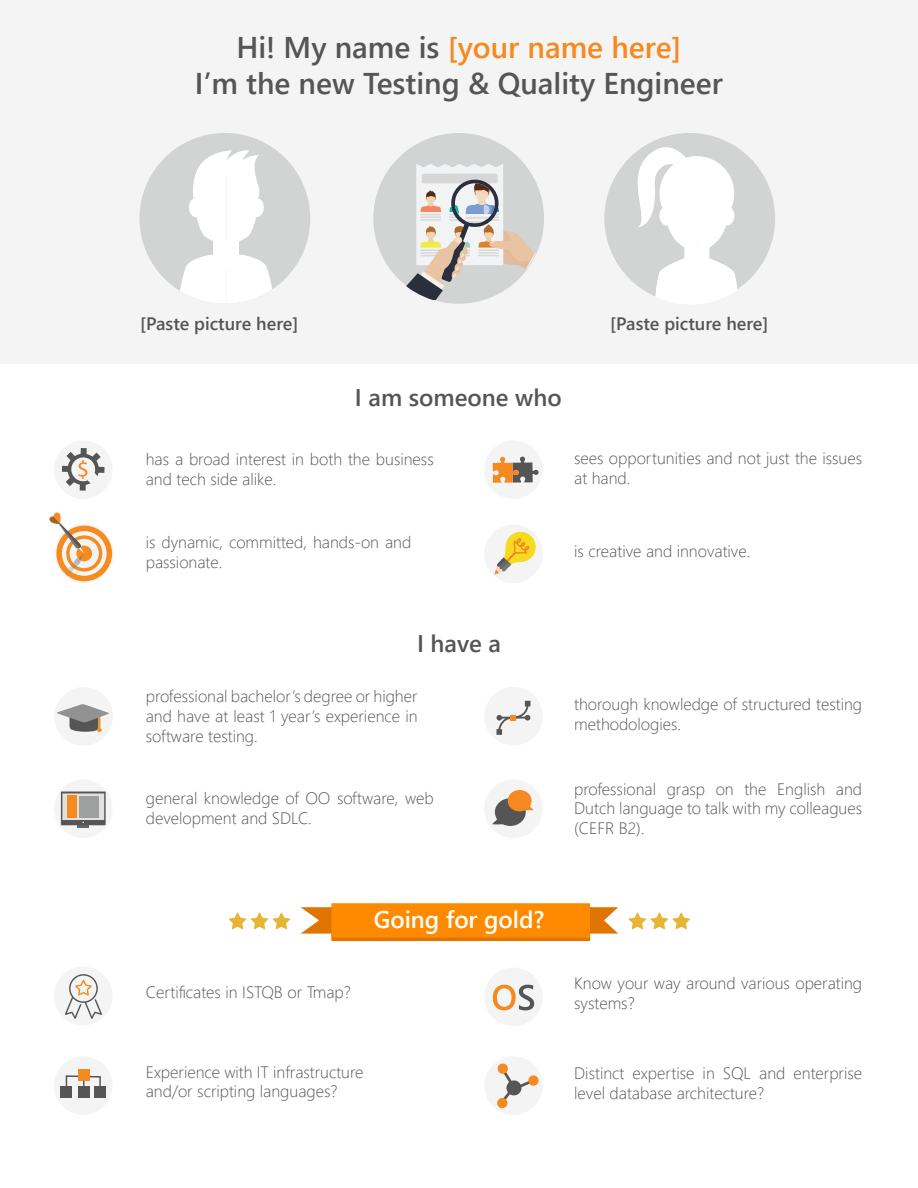
<style>
.page{position:relative;width:918px;height:1188px;background:#fff}
.page>*{position:absolute;margin:0;border:0;box-sizing:border-box;transform-origin:0 0}
.t1{font:600 30px/36px "Segoe UI";color:#555;text-align:center}
.t2{font:600 24px "Segoe UI";color:#555}
.t3{font:600 24px "Segoe UI";color:#fff}
.t4{font:600 18px "Segoe UI";color:#555}
.t5{font:300 16.5px/19.8px "Segoe UI";color:#555}
.s1{color:#f6891f}
</style>
<div class="page">
<div style="left:0;top:0;width:918px;height:364px;background:#f4f4f4"></div>
<div style="left:604px;top:133px;width:171px;height:171px;background:#d2d3d3;border-radius:50%"></div>
<div style="left:373px;top:133px;width:171px;height:171px;background:#d2d3d3;border-radius:50%"></div>
<div style="left:139px;top:133px;width:171px;height:171px;background:#d2d3d3;border-radius:50%"></div>
<svg style="left:391px;top:164px;width:151px;height:136px"></svg>
<div style="left:214px;top:240px;width:25px;height:28px;background:#fff"></div>
<svg style="left:177px;top:255px;width:97px;height:49px"></svg>
<svg style="left:189px;top:150px;width:75px;height:95px"></svg>
<svg style="left:624px;top:134px;width:115px;height:170px"></svg>
<svg style="left:55px;top:524px;width:59px;height:59px"></svg>
<div style="left:56px;top:526px;width:56px;height:55px;background:#f68b1f;border-radius:50%"></div>
<svg style="left:62px;top:531px;width:45px;height:45px"></svg>
<svg style="left:66px;top:535px;width:36px;height:37px"></svg>
<div style="left:70px;top:539px;width:29px;height:29px;background:#f4f4f4;border-radius:50%"></div>
<div style="left:76px;top:546px;width:16px;height:15px;background:#f68b1f;border-radius:50%"></div>
<svg style="left:49px;top:512px;width:35px;height:65px"></svg>
<div style="left:54px;top:687px;width:59px;height:59px;background:#f4f4f4;border-radius:50%"></div>
<svg style="left:57px;top:704px;width:52px;height:28px"></svg>
<div style="left:484px;top:779px;width:59px;height:59px;background:#f4f4f4;border-radius:50%"></div>
<svg style="left:492px;top:790px;width:42px;height:36px"></svg>
<div style="left:331px;top:907px;width:259px;height:34px;background:#e07503"></div>
<svg style="left:301px;top:907px;width:30px;height:27px"></svg>
<svg style="left:590px;top:907px;width:28px;height:27px"></svg>
<div style="left:331px;top:903px;width:259px;height:35px;background:#ff8a00"></div>
<svg style="left:629px;top:912px;width:61px;height:17px"></svg>
<svg style="left:229px;top:912px;width:61px;height:17px"></svg>
<div style="left:484px;top:1056px;width:59px;height:59px;background:#f4f4f4;border-radius:50%"></div>
<svg style="left:497px;top:1063px;width:42px;height:46px"></svg>
<div style="left:54px;top:1056px;width:59px;height:59px;background:#f4f4f4;border-radius:50%"></div>
<div style="left:61px;top:1086px;width:11px;height:12px;background:#555"></div>
<div style="left:78px;top:1086px;width:12px;height:12px;background:#555"></div>
<div style="left:94px;top:1086px;width:12px;height:12px;background:#555"></div>
<svg style="left:65px;top:1075px;width:36px;height:11px"></svg>
<div style="left:78px;top:1069px;width:12px;height:12px;background:#f6891f"></div>
<div style="left:54px;top:779px;width:59px;height:59px;background:#f4f4f4;border-radius:50%"></div>
<div style="left:61px;top:792px;width:45px;height:33px;background:linear-gradient(to right,#575757,#575757)"></div>
<div style="left:62px;top:793px;width:42px;height:27px;background:#e0e0df"></div>
<svg style="left:78px;top:822px;width:11px;height:6px"></svg>
<div style="left:79px;top:796px;width:20px;height:10px;background:#9e9f9f"></div>
<div style="left:79px;top:807px;width:20px;height:11px;background:#9e9f9f"></div>
<div style="left:68px;top:796px;width:9px;height:22px;background:#f6891f"></div>
<div style="left:54px;top:440px;width:59px;height:59px;background:#f4f4f4;border-radius:50%"></div>
<svg style="left:62px;top:448px;width:43px;height:43px"></svg>
<div style="left:484px;top:440px;width:59px;height:59px;background:#f4f4f4;border-radius:50%"></div>
<svg style="left:493px;top:457px;width:46px;height:26px"></svg>
<div style="left:484px;top:525px;width:59px;height:58px;background:#f4f4f4;border-radius:50%"></div>
<svg style="left:495px;top:531px;width:41px;height:43px"></svg>
<div style="left:484px;top:687px;width:59px;height:59px;background:#f4f4f4;border-radius:50%"></div>
<svg style="left:496px;top:701px;width:34px;height:34px"></svg>
<div style="left:54px;top:967px;width:59px;height:58px;background:#f4f4f4;border-radius:50%"></div>
<svg style="left:65px;top:974px;width:37px;height:45px"></svg>
<div style="left:484px;top:968px;width:59px;height:58px;background:#f4f4f4;border-radius:50%"></div>
<svg style="left:493px;top:985px;width:41px;height:25px"></svg>
<h1 class="t1" style="left:195px;top:27px;width:530px">Hi! My name is <span class="s1">[your name here]<br></span>I’m the new Testing &amp; Quality Engineer</h1>
<p class="t4" style="left:140px;top:307px;width:160px">[Paste picture here]</p>
<p class="t4" style="left:610px;top:307px;width:160px">[Paste picture here]</p>
<h2 class="t2" style="left:355px;top:375px;width:208px">I am someone who</h2>
<p class="t5" style="left:146px;top:448px;width:289px">has a broad interest in both the business and tech side alike.</p>
<p class="t5" style="left:574px;top:447px;width:289px">sees opportunities and not just the issues at hand.</p>
<p class="t5" style="left:146px;top:531px;width:267px">is dynamic, committed, hands-on and passionate.</p>
<h2 class="t2" style="left:417px;top:621px;width:85px">I have a</h2>
<p class="t5" style="left:146px;top:685px;width:273px;text-align:justify">professional bachelor’s degree or higher and have at least 1 year’s experience in software testing.</p>
<p class="t5" style="left:146px;top:787px;width:290px">general knowledge of OO software, web development and SDLC.</p>
<h2 class="t3" style="left:374px;top:897px;width:172px">Going for gold?</h2>
<p class="t5" style="left:574px;top:540px;width:178px">is creative and innovative.</p>
<p class="t5" style="left:574px;top:692px;width:289px">thorough knowledge of structured testing methodologies.</p>
<p class="t5" style="left:574px;top:777px;width:289px;text-align:justify">professional grasp on the English and Dutch language to talk with my colleagues (CEFR B2).</p>
<p class="t5" style="left:146px;top:981px;width:207px">Certificates in ISTQB or Tmap?</p>
<p class="t5" style="left:574px;top:972px;width:289px">Know your way around various operating systems?</p>
<p class="t5" style="left:146px;top:1060px;width:219px">Experience with IT infrastructure and/or scripting languages?</p>
<p class="t5" style="left:574px;top:1062px;width:289px">Distinct expertise in SQL and enterprise level database architecture?</p>
</div>
